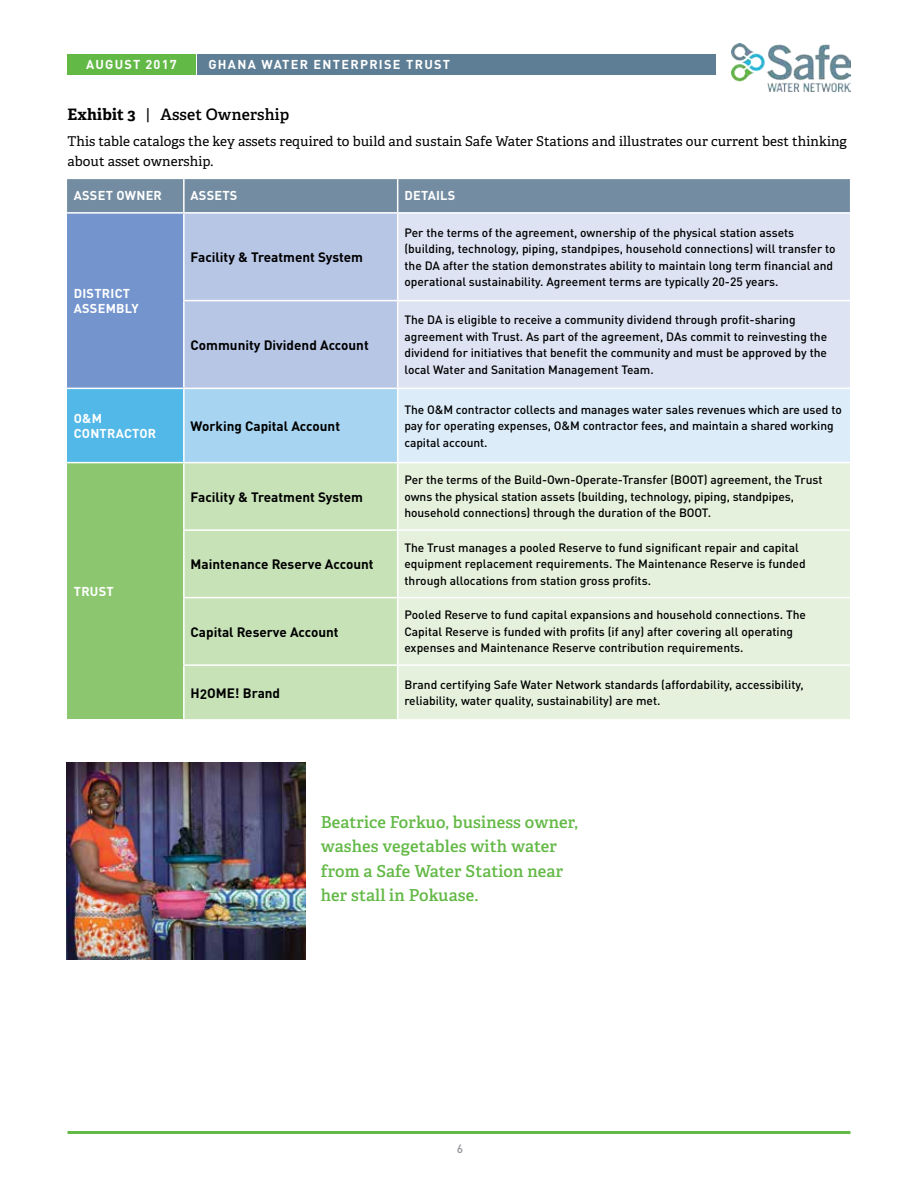
<style>
.page{position:relative;width:918px;height:1188px;background:#fff}
.page>*{position:absolute;margin:0;border:0;box-sizing:border-box;transform-origin:0 0}
.t1{font:600 16.5px/24px "Adelle";letter-spacing:.01em;color:#63b946}
.t2{font:600 15.75px "Adelle";letter-spacing:.01em;color:#000}
.t3{font:700 13.5px "DINOT";color:#000}
.t4{font:13.5px/19.5px "Adelle";letter-spacing:.005em;color:#000}
.t5{font:700 12.75px/15.3px "DINOT";letter-spacing:.02em;color:#fff}
.t6{font:700 12.75px "DINOT";letter-spacing:.1em;color:#fff}
.t7{font:700 12.75px "DINOT";letter-spacing:.09em;color:#fff}
.t8{font:500 12px/16.5px "DINOT";color:#000}
.t9{font:500 12px "DINOT";color:#939598}
.s1{font-weight:700}
.s2{font-weight:400}
</style>
<div class="page">
<div style="left:197px;top:54px;width:519px;height:21px;background:#5e7e95"></div>
<div style="left:67px;top:54px;width:129px;height:21px;background:#63b946"></div>
<img style="left:732px;top:43px;width:119px;height:49px">
<hr style="left:68px;top:1131px;width:782px;height:3px;background:#63b946">
<svg style="left:67px;top:179px;width:783px;height:209px;background:#92a8ca"></svg>
<div style="left:398px;top:214px;width:452px;height:174px;background:#dde3f3"></div>
<div style="left:67px;top:388px;width:117px;height:75px;background:#52b8e7"></div>
<div style="left:184px;top:388px;width:214px;height:75px;background:#a7d4f0"></div>
<div style="left:398px;top:388px;width:452px;height:75px;background:#dcecf9"></div>
<div style="left:67px;top:463px;width:117px;height:256px;background:#8cc76f"></div>
<div style="left:185px;top:463px;width:212px;height:256px;background:#c7e2b7"></div>
<div style="left:398px;top:463px;width:452px;height:256px;background:#e5f1dd"></div>
<hr style="left:183px;top:179px;width:2px;height:33px;background:#fff">
<hr style="left:397px;top:179px;width:1px;height:33px;background:#fff">
<hr style="left:67px;top:212px;width:117px;height:2px;background:#fff">
<hr style="left:184px;top:212px;width:214px;height:2px;background:#fff">
<hr style="left:183px;top:214px;width:2px;height:86px;background:#fff">
<hr style="left:398px;top:212px;width:452px;height:2px;background:#fff">
<hr style="left:397px;top:214px;width:1px;height:86px;background:#fff">
<hr style="left:183px;top:300px;width:215px;height:1px;background:#fff">
<hr style="left:183px;top:301px;width:2px;height:87px;background:#fff">
<hr style="left:398px;top:300px;width:452px;height:1px;background:#fff">
<hr style="left:397px;top:301px;width:1px;height:87px;background:#fff">
<hr style="left:67px;top:388px;width:117px;height:1px;background:#fff">
<hr style="left:184px;top:388px;width:214px;height:1px;background:#fff">
<hr style="left:183px;top:389px;width:2px;height:73px;background:#fff">
<hr style="left:398px;top:388px;width:452px;height:1px;background:#fff">
<hr style="left:397px;top:389px;width:1px;height:73px;background:#fff">
<hr style="left:67px;top:462px;width:117px;height:1px;background:#fff">
<hr style="left:184px;top:462px;width:214px;height:1px;background:#fff">
<hr style="left:183px;top:463px;width:2px;height:66px;background:#fff">
<hr style="left:398px;top:462px;width:452px;height:1px;background:#fff">
<hr style="left:183px;top:529px;width:215px;height:2px;background:#fff">
<hr style="left:183px;top:531px;width:2px;height:66px;background:#fff">
<hr style="left:398px;top:529px;width:452px;height:2px;background:#fff">
<hr style="left:183px;top:597px;width:215px;height:1px;background:#fff">
<hr style="left:183px;top:598px;width:2px;height:66px;background:#fff">
<hr style="left:398px;top:597px;width:452px;height:1px;background:#fff">
<hr style="left:183px;top:664px;width:215px;height:2px;background:#fff">
<hr style="left:183px;top:666px;width:2px;height:53px;background:#fff">
<hr style="left:398px;top:664px;width:452px;height:2px;background:#fff">
<img style="left:67px;top:763px;width:238px;height:196px">
<p class="t7" style="left:86px;top:56px;width:92px">AUGUST 2017</p>
<p class="t6" style="left:208px;top:56px;width:243px">GHANA WATER ENTERPRISE TRUST</p>
<h2 class="t2" style="left:68px;top:105px;width:223px"><span class="s1">Exhibit 3</span> <span class="s2">|</span> Asset Ownership</h2>
<p class="t4" style="left:68px;top:132px;width:781px">This table catalogs the key assets required to build and sustain Safe Water Stations and illustrates our current best thinking about asset ownership.</p>
<p class="t5" style="left:74px;top:188px;width:90px">ASSET OWNER</p>
<p class="t5" style="left:191px;top:188px;width:48px">ASSETS</p>
<p class="t5" style="left:404px;top:188px;width:52px">DETAILS</p>
<p class="t5" style="left:74px;top:285px;width:66px">DISTRICT<br>ASSEMBLY</p>
<p class="t3" style="left:191px;top:248px;width:174px">Facility &amp; Treatment System</p>
<p class="t3" style="left:191px;top:336px;width:180px">Community Dividend Account</p>
<p class="t5" style="left:74px;top:410px;width:84px">O&amp;M<br>CONTRACTOR</p>
<p class="t3" style="left:191px;top:417px;width:151px">Working Capital Account</p>
<p class="t3" style="left:191px;top:488px;width:174px">Facility &amp; Treatment System</p>
<p class="t5" style="left:74px;top:583px;width:41px">TRUST</p>
<p class="t3" style="left:191px;top:555px;width:185px">Maintenance Reserve Account</p>
<p class="t3" style="left:191px;top:623px;width:150px">Capital Reserve Account</p>
<p class="t8" style="left:404px;top:224px;width:433px">Per the terms of the agreement, ownership of the physical station assets (building, technology, piping, standpipes, household connections) will transfer to the DA after the station demonstrates ability to maintain long term financial and operational sustainability. Agreement terms are typically 20-25 years.</p>
<p class="t8" style="left:404px;top:311px;width:424px">The DA is eligible to receive a community dividend through profit-sharing agreement with Trust. As part of the agreement, DAs commit to reinvesting the dividend for initiatives that benefit the community and must be approved by the local Water and Sanitation Management Team.</p>
<p class="t8" style="left:404px;top:401px;width:439px">The O&amp;M contractor collects and manages water sales revenues which are used to pay for operating expenses, O&amp;M contractor fees, and maintain a shared working capital account.</p>
<p class="t8" style="left:404px;top:472px;width:420px">Per the terms of the Build-Own-Operate-Transfer (BOOT) agreement, the Trust owns the physical station assets (building, technology, piping, standpipes, household connections) through the duration of the BOOT.</p>
<p class="t8" style="left:404px;top:539px;width:403px">The Trust manages a pooled Reserve to fund significant repair and capital equipment replacement requirements. The Maintenance Reserve is funded through allocations from station gross profits.</p>
<p class="t8" style="left:404px;top:607px;width:403px">Pooled Reserve to fund capital expansions and household connections. The<br>Capital Reserve is funded with profits (if any) after covering all operating expenses and Maintenance Reserve contribution requirements.</p>
<p class="t3" style="left:191px;top:684px;width:91px">H2OME! Brand</p>
<p class="t8" style="left:404px;top:676px;width:401px">Brand certifying Safe Water Network standards (affordability, accessibility, reliability, water quality, sustainability) are met.</p>
<h1 class="t1" style="left:321px;top:811px;width:259px">Beatrice Forkuo, business owner, washes vegetables with water from a Safe Water Station near her stall in Pokuase.</h1>
<p class="t9" style="left:457px;top:1141px;width:8px">6</p>
</div>
